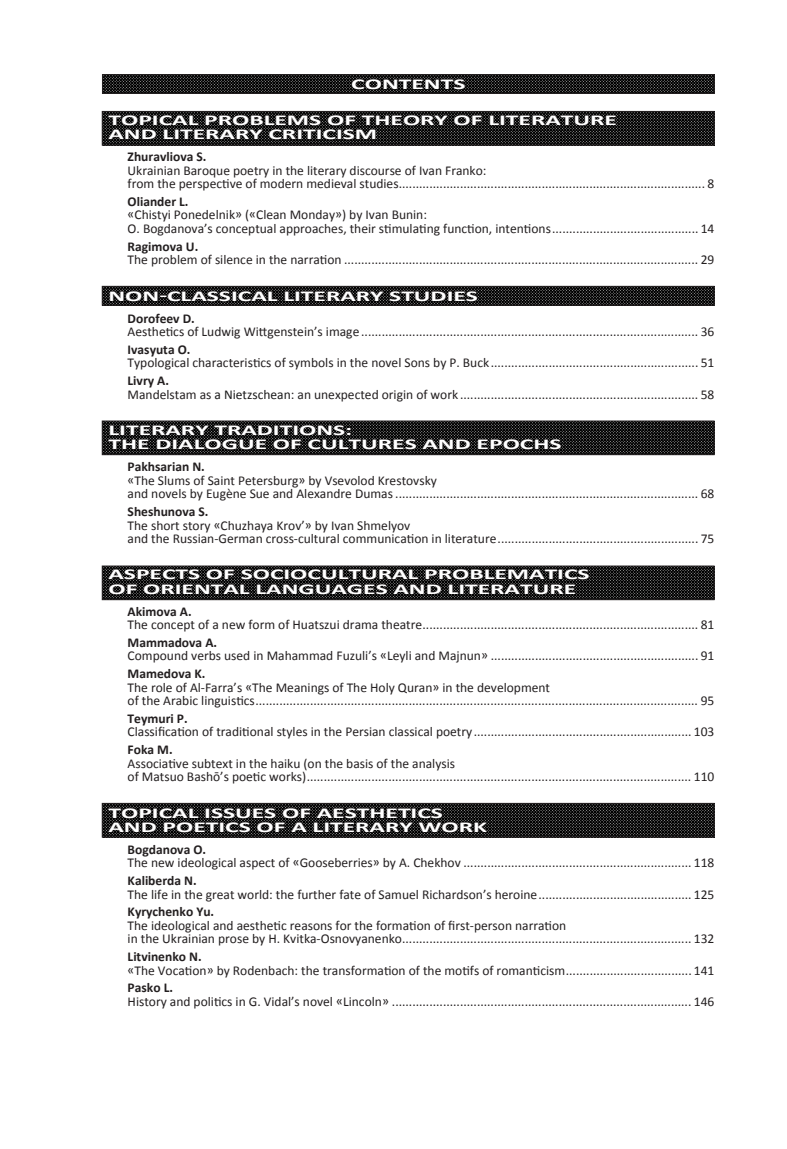
<style>
.page{position:relative;width:787px;height:1149px;background:#fff}
.page>*{position:absolute;margin:0;border:0;box-sizing:border-box;transform-origin:0 0}
.t1{font:700 15px "Calibri";color:#fff;scale:1.7 1}
.t2{font:13.5px/13.5px "Calibri";color:#231f20}
.t3{font:700 13.5px "Calibri";color:#231f20}
.s1{font-weight:700}
.s2{color:#1a1a1a}
</style>
<div class="page">
<img style="left:104px;top:805px;width:608px;height:29px">
<div style="left:102px;top:803px;width:612px;height:33px;border:1px solid #231f20"></div>
<img style="left:104px;top:567px;width:608px;height:30px">
<div style="left:102px;top:565px;width:612px;height:34px;border:1px solid #231f20"></div>
<img style="left:104px;top:423px;width:608px;height:29px">
<div style="left:102px;top:421px;width:612px;height:33px;border:1px solid #231f20"></div>
<img style="left:104px;top:288px;width:608px;height:15px">
<div style="left:102px;top:286px;width:612px;height:19px;border:1px solid #231f20"></div>
<img style="left:104px;top:113px;width:608px;height:30px">
<div style="left:102px;top:111px;width:612px;height:34px;border:1px solid #231f20"></div>
<img style="left:104px;top:76px;width:608px;height:16px">
<div style="left:102px;top:74px;width:612px;height:20px;border:1px solid #231f20"></div>
<svg style="left:351px;top:78px;width:114px;height:11px"></svg>
<svg style="left:454px;top:114px;width:28px;height:12px"></svg>
<svg style="left:489px;top:113px;width:127px;height:13px;background:#201f1f"></svg>
<svg style="left:108px;top:113px;width:340px;height:27px;background:#1f1e1f"></svg>
<svg style="left:109px;top:288px;width:169px;height:13px;background:#201f1f"></svg>
<svg style="left:284px;top:288px;width:194px;height:13px;background:#201f1f"></svg>
<svg style="left:108px;top:423px;width:363px;height:27px;background:#1f1e1e"></svg>
<svg style="left:477px;top:438px;width:84px;height:12px"></svg>
<svg style="left:108px;top:567px;width:482px;height:27px;background:#1f1e1e"></svg>
<svg style="left:108px;top:805px;width:379px;height:28px;background:#1f1e1e"></svg>
<p class="t1" style="left:351px;top:74px;width:10px">CONT</p>
<p class="t1" style="left:411px;top:74px;width:16px">ENTS</p>
<p class="t1" style="left:108px;top:110px;width:16px">TOPICAL</p>
<p class="t1" style="left:204px;top:110px;width:10px">PROBL</p>
<p class="t1" style="left:274px;top:110px;width:18px">EMS</p>
<p class="t1" style="left:327px;top:110px;width:55px">OF THEORY</p>
<p class="t1" style="left:453px;top:110px;width:27px">OF LIT</p>
<p class="t1" style="left:518px;top:110px;width:17px">ERAT</p>
<p class="t1" style="left:573px;top:110px;width:27px">URE</p>
<p class="t1" style="left:108px;top:124px;width:39px">AN D LIT</p>
<p class="t1" style="left:193px;top:124px;width:17px">ERARY</p>
<p class="t1" style="left:268px;top:124px;width:8px">CRITICISM</p>
<p class="t3" style="left:128px;top:148px;width:80px">ZHURAVLIOVA S.</p>
<p class="t2" style="left:128px;top:163px;width:588px">Ukrainian Baroque poetry in the literary discourse of Ivan Franko:<br>from the perspective of modern medieval studies.......................................................................................... 8</p>
<p class="t3" style="left:128px;top:193px;width:62px">OLIANDER L.</p>
<p class="t2" style="left:128px;top:208px;width:588px">«Chistyi Ponedelnik» («Clean Monday») by Ivan Bunin:<br>O. Bogdanova’s conceptual approaches, their stimulating function, intentions........................................... 14</p>
<p class="t3" style="left:128px;top:237px;width:72px">RAGIMOVA U.</p>
<p class="t2" style="left:128px;top:253px;width:588px">The problem of silence in the narration ........................................................................................................ 29</p>
<p class="t1" style="left:108px;top:286px;width:51px">NON-CLASSICAL</p>
<p class="t1" style="left:283px;top:286px;width:35px">LITERARY</p>
<p class="t1" style="left:389px;top:286px;width:53px">STUDIES</p>
<p class="t3" style="left:128px;top:309px;width:69px">DOROFEEV D.</p>
<p class="t2" style="left:128px;top:325px;width:588px">Aesthetics of Ludwig Wittgenstein’s image ................................................................................................... 36</p>
<p class="t3" style="left:128px;top:340px;width:64px">IVASYUTA O.</p>
<p class="t2" style="left:128px;top:356px;width:588px">Typological characteristics of symbols in the novel Sons by P. Buck............................................................. 51</p>
<p class="t2" style="left:128px;top:374px;width:588px"><span class="s1">LIVRY А.<br></span>Mandelstam as <span class="s2">a Nietzschean</span>: an unexpected origin of work ...................................................................... 58</p>
<p class="t1" style="left:108px;top:420px;width:35px">LITERARY</p>
<p class="t1" style="left:214px;top:420px;width:10px">TRA</p>
<p class="t1" style="left:257px;top:420px;width:18px">DITIONS</p>
<p class="t1" style="left:345px;top:420px;width:6px">:</p>
<p class="t1" style="left:108px;top:434px;width:46px">THE DIALOG</p>
<p class="t1" style="left:238px;top:434px;width:157px">UE OF CULTURES AND EPOC</p>
<p class="t1" style="left:533px;top:434px;width:17px">HS</p>
<p class="t3" style="left:128px;top:458px;width:79px">PAKHSARIAN N.</p>
<p class="t2" style="left:128px;top:473px;width:588px">«The Slums of Saint Petersburg» by Vsevolod Krestovsky<br>and novels by Eugène Sue and Alexandre Dumas ......................................................................................... 68</p>
<p class="t3" style="left:128px;top:502px;width:82px">SHESHUNOVA S.</p>
<p class="t2" style="left:128px;top:518px;width:588px">The short story «Chuzhaya Krov’» by Ivan Shmelyov<br>and the Russian-German cross-cultural communication in literature........................................................... 75</p>
<p class="t1" style="left:108px;top:564px;width:40px">ASPECTS</p>
<p class="t1" style="left:206px;top:564px;width:37px">OF SOCIOC</p>
<p class="t1" style="left:321px;top:564px;width:42px">ULTURAL</p>
<p class="t1" style="left:424px;top:564px;width:18px">PROBL</p>
<p class="t1" style="left:494px;top:564px;width:17px">EMATICS</p>
<p class="t1" style="left:108px;top:578px;width:60px">OF ORIENTAL</p>
<p class="t1" style="left:255px;top:578px;width:17px">LANG</p>
<p class="t1" style="left:315px;top:578px;width:113px">UAG ES AN D LITERAT</p>
<p class="t1" style="left:532px;top:578px;width:27px">URE</p>
<p class="t3" style="left:128px;top:602px;width:66px">AKIMOVA A.</p>
<p class="t2" style="left:128px;top:617px;width:588px">The concept of a new form of Huatszui drama theatre................................................................................. 81</p>
<p class="t3" style="left:128px;top:633px;width:91px">MAMMADOVA A.</p>
<p class="t2" style="left:128px;top:649px;width:588px">Compound verbs used in Mahammad Fuzuli’s «Leyli and Majnun» ............................................................. 91</p>
<p class="t3" style="left:128px;top:664px;width:79px">MAMEDOVA K.</p>
<p class="t2" style="left:128px;top:680px;width:588px">The role of Al-Farra’s «The Meanings of The Holy Quran» in the development<br>of the Arabic linguistics.................................................................................................................................. 95</p>
<p class="t3" style="left:128px;top:709px;width:62px">TEYMURI Р.</p>
<p class="t2" style="left:128px;top:725px;width:588px">Classification of traditional styles in the Persian classical poetry................................................................ 103</p>
<p class="t3" style="left:128px;top:740px;width:47px">FOKA M.</p>
<p class="t2" style="left:128px;top:756px;width:588px">Associative subtext in the haiku (on the basis of the analysis<br>of Matsuo Bashō’s poetic works)................................................................................................................. 110</p>
<p class="t1" style="left:108px;top:802px;width:16px">TOPICAL</p>
<p class="t1" style="left:204px;top:802px;width:7px">ISS</p>
<p class="t1" style="left:235px;top:802px;width:104px">UES OF AESTHETICS</p>
<p class="t1" style="left:108px;top:817px;width:65px">AND POETICS</p>
<p class="t1" style="left:257px;top:817px;width:40px">OF ALIT</p>
<p class="t1" style="left:343px;top:817px;width:17px">ERARY</p>
<p class="t1" style="left:418px;top:817px;width:24px">WORK</p>
<p class="t3" style="left:128px;top:840px;width:80px">BOGDANOVA O.</p>
<p class="t2" style="left:128px;top:855px;width:588px">The new ideological aspect of «Gooseberries» by A. Chekhov ................................................................... 118</p>
<p class="t3" style="left:128px;top:871px;width:70px">KALIBERDA N.</p>
<p class="t2" style="left:128px;top:887px;width:588px">The life in the great world: the further fate of Samuel Richardson’s heroine............................................. 125</p>
<p class="t3" style="left:128px;top:902px;width:88px">KYRYCHENKO YU.</p>
<p class="t2" style="left:128px;top:918px;width:588px">The ideological and aesthetic reasons for the formation of first-person narration<br>in the Ukrainian prose by H. Kvitka-Osnovyanenko..................................................................................... 132</p>
<p class="t3" style="left:128px;top:947px;width:76px">LITVINENKO N.</p>
<p class="t2" style="left:128px;top:963px;width:588px">«The Vocation» by Rodenbach: the transformation of the motifs of romanticism..................................... 141</p>
<p class="t3" style="left:128px;top:978px;width:47px">PASKO L.</p>
<p class="t2" style="left:128px;top:994px;width:588px">History and politics in G. Vidal’s novel «Lincoln» ........................................................................................ 146</p>
</div>
